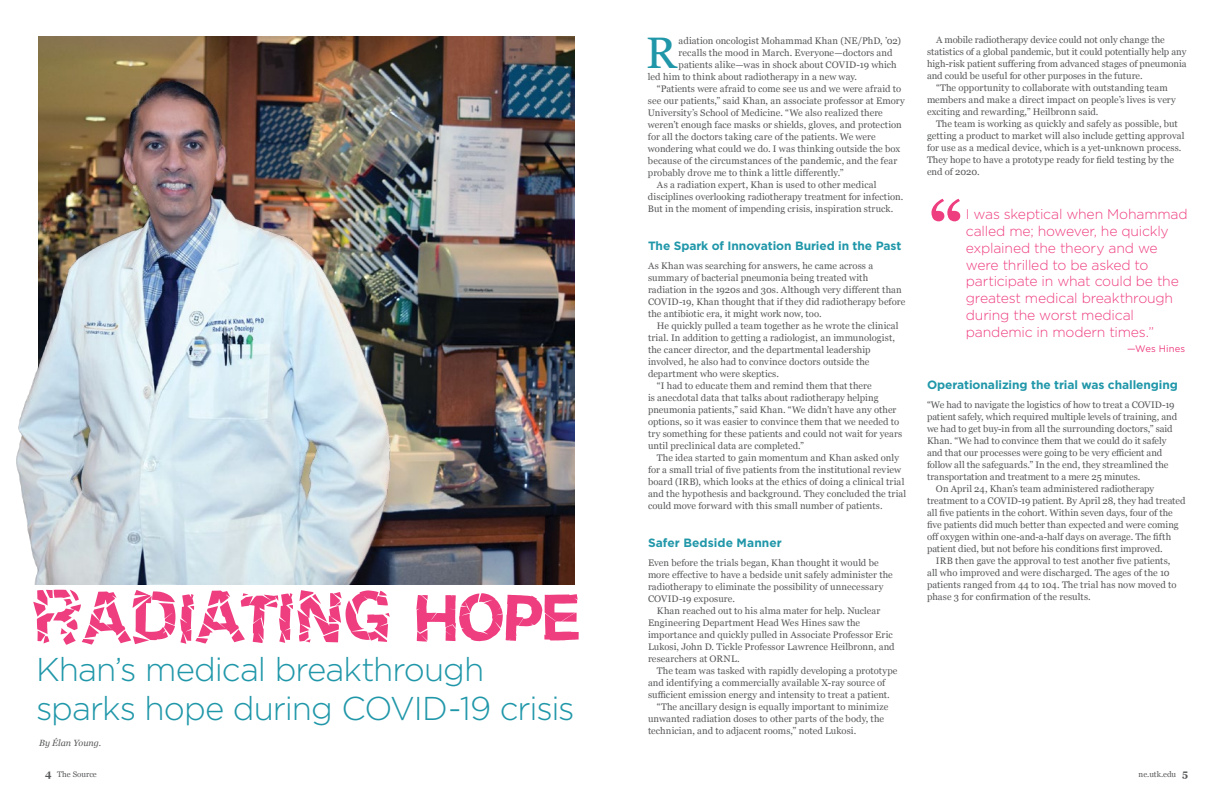
<style>
.page{position:relative;width:1224px;height:792px;background:#fff}
.page>*{position:absolute;margin:0;border:0;box-sizing:border-box;transform-origin:0 0}
.t1{font:74px "Mender Recover";color:#ee3e80}
.t2{font:700 66px "Georgia";color:#ee3e80}
.t3{font:44.1px "Georgia";color:#2097a9}
.t4{font:300 33px/39.6px "Gotham";letter-spacing:-.03em;color:#2097a9}
.t5{font:300 14px/16.8px "Gotham";letter-spacing:-.015em;color:#ee3e80}
.t6{font:700 12px "Gotham";letter-spacing:-.005em;color:#2097a9}
.t7{font:9.5px/12px "Georgia";color:#58595b}
.t8{font:9.5px "Gotham";letter-spacing:.01em;color:#ee3e80}
.t9{font:italic 9px "Georgia";color:#58595b}
.t10{font:8px "Georgia";color:#58595b}
.s1{font-family:"Mender Broken"}
.s2{font-family:"Mender Whole"}
.s3{font-weight:700;font-size:10px}
</style>
<div class="page">
<img style="left:397px;top:36px;width:177px;height:548px">
<img style="left:16px;top:36px;width:381px;height:548px">
<h1 class="t1" style="left:29px;top:577px;width:554px;rotate:-1deg"><span class="s1">R</span>adiating <span class="s2">Hope</span></h1>
<h3 class="t4" style="left:36px;top:649px;width:540px">Khan’s medical breakthrough sparks hope during COVID-19 crisis</h3>
<p class="t9" style="left:39px;top:737px;width:63px">By Élan Young.</p>
<h3 class="t3" style="left:646px;top:20px;width:32px">R</h3>
<p class="t7" style="left:679px;top:34px;width:224px">adiation oncologist Mohammad Khan (NE/PhD, ’02)</p>
<p class="t7" style="left:679px;top:46px;width:215px">recalls the mood in March. Everyone—doctors and</p>
<p class="t7" style="left:679px;top:58px;width:220px">patients alike—was in shock about COVID-19 which</p>
<p class="t7" style="left:648px;top:70px;width:211px">led him to think about radiotherapy in a new way.</p>
<p class="t7" style="left:657px;top:82px;width:246px">“Patients were afraid to come see us and we were afraid to</p>
<p class="t7" style="left:648px;top:94px;width:258px">see our patients,” said Khan, an associate professor at Emory</p>
<p class="t7" style="left:648px;top:106px;width:236px">University’s School of Medicine. “We also realized there</p>
<p class="t7" style="left:648px;top:118px;width:255px">weren’t enough face masks or shields, gloves, and protection</p>
<p class="t7" style="left:648px;top:130px;width:229px">for all the doctors taking care of the patients. We were</p>
<p class="t7" style="left:648px;top:142px;width:254px">wondering what could we do. I was thinking outside the box</p>
<p class="t7" style="left:648px;top:154px;width:251px">because of the circumstances of the pandemic, and the fear</p>
<p class="t7" style="left:648px;top:166px;width:197px">probably drove me to think a little differently.”</p>
<p class="t7" style="left:657px;top:178px;width:221px">As a radiation expert, Khan is used to other medical</p>
<p class="t7" style="left:648px;top:190px;width:257px">disciplines overlooking radiotherapy treatment for infection.</p>
<p class="t7" style="left:648px;top:202px;width:247px">But in the moment of impending crisis, inspiration struck.</p>
<p class="t6" style="left:648px;top:238px;width:255px">The Spark of Innovation Buried in the Past</p>
<p class="t7" style="left:648px;top:259px;width:259px">As Khan was searching for answers, he came across a summary of bacterial pneumonia being treated with radiation in the 1920s and 30s. Although very different than COVID-19, Khan thought that if they did radiotherapy before the antibiotic era, it might work now, too.</p>
<p class="t7" style="left:657px;top:319px;width:243px">He quickly pulled a team together as he wrote the clinical</p>
<p class="t7" style="left:648px;top:331px;width:248px">trial. In addition to getting a radiologist, an immunologist,</p>
<p class="t7" style="left:648px;top:343px;width:224px">the cancer director, and the departmental leadership</p>
<p class="t7" style="left:648px;top:355px;width:223px">involved, he also had to convince doctors outside the</p>
<p class="t7" style="left:648px;top:367px;width:132px">department who were skeptics.</p>
<p class="t7" style="left:657px;top:379px;width:216px">“I had to educate them and remind them that there</p>
<p class="t7" style="left:648px;top:391px;width:232px">is anecdotal data that talks about radiotherapy helping</p>
<p class="t7" style="left:648px;top:403px;width:250px">pneumonia patients,” said Khan. “We didn’t have any other</p>
<p class="t7" style="left:648px;top:415px;width:253px">options, so it was easier to convince them that we needed to</p>
<p class="t7" style="left:648px;top:427px;width:256px">try something for these patients and could not wait for years</p>
<p class="t7" style="left:648px;top:439px;width:158px">until preclinical data are completed.”</p>
<p class="t7" style="left:657px;top:451px;width:244px">The idea started to gain momentum and Khan asked only</p>
<p class="t7" style="left:648px;top:463px;width:255px">for a small trial of five patients from the institutional review</p>
<p class="t7" style="left:648px;top:475px;width:258px">board (IRB), which looks at the ethics of doing a clinical trial</p>
<p class="t7" style="left:648px;top:487px;width:260px">and the hypothesis and background. They concluded the trial</p>
<p class="t7" style="left:648px;top:499px;width:236px">could move forward with this small number of patients.</p>
<p class="t6" style="left:648px;top:535px;width:135px">Safer Bedside Manner</p>
<p class="t7" style="left:648px;top:557px;width:246px">Even before the trials began, Khan thought it would be more effective to have a bedside unit safely administer the radiotherapy to eliminate the possibility of unnecessary COVID-19 exposure.</p>
<p class="t7" style="left:648px;top:605px;width:248px;text-indent:9px">Khan reached out to his alma mater for help. Nuclear Engineering Department Head Wes Hines saw the importance and quickly pulled in Associate Professor Eric Lukosi, John D. Tickle Professor Lawrence Heilbronn, and researchers at ORNL.</p>
<p class="t7" style="left:657px;top:665px;width:242px">The team was tasked with rapidly developing a prototype</p>
<p class="t7" style="left:648px;top:677px;width:239px">and identifying a commercially available X-ray source of</p>
<p class="t7" style="left:648px;top:689px;width:243px">sufficient emission energy and intensity to treat a patient.</p>
<p class="t7" style="left:657px;top:701px;width:233px">“The ancillary design is equally important to minimize</p>
<p class="t7" style="left:648px;top:713px;width:238px">unwanted radiation doses to other parts of the body, the</p>
<p class="t7" style="left:648px;top:725px;width:210px">technician, and to adjacent rooms,” noted Lukosi.</p>
<p class="t7" style="left:936px;top:33px;width:230px">A mobile radiotherapy device could not only change the</p>
<p class="t7" style="left:927px;top:45px;width:261px">statistics of a global pandemic, but it could potentially help any</p>
<p class="t7" style="left:927px;top:57px;width:261px">high-risk patient suffering from advanced stages of pneumonia</p>
<p class="t7" style="left:927px;top:69px;width:217px">and could be useful for other purposes in the future.</p>
<p class="t7" style="left:936px;top:81px;width:233px">“The opportunity to collaborate with outstanding team</p>
<p class="t7" style="left:927px;top:93px;width:250px">members and make a direct impact on people’s lives is very</p>
<p class="t7" style="left:927px;top:105px;width:173px">exciting and rewarding,” Heilbronn said.</p>
<p class="t7" style="left:936px;top:117px;width:243px">The team is working as quickly and safely as possible, but</p>
<p class="t7" style="left:927px;top:129px;width:259px">getting a product to market will also include getting approval</p>
<p class="t7" style="left:927px;top:141px;width:256px">for use as a medical device, which is a yet-unknown process.</p>
<p class="t7" style="left:927px;top:153px;width:249px">They hope to have a prototype ready for field testing by the</p>
<p class="t7" style="left:927px;top:165px;width:54px">end of 2020.</p>
<h3 class="t5" style="left:966px;top:206px;width:223px">I was skeptical when Mohammad called me; however, he quickly explained the theory and we were thrilled to be asked to participate in what could be the greatest medical breakthrough during the worst medical pandemic in modern times.”</h3>
<p class="t8" style="left:1127px;top:342px;width:60px">—Wes Hines</p>
<h2 class="t2" style="left:929px;top:175px;width:36px">“</h2>
<p class="t6" style="left:927px;top:376px;width:252px">Operationalizing the trial was challenging</p>
<p class="t7" style="left:927px;top:398px;width:249px">“We had to navigate the logistics of how to treat a COVID-19</p>
<p class="t7" style="left:927px;top:410px;width:252px">patient safely, which required multiple levels of training, and</p>
<p class="t7" style="left:927px;top:422px;width:247px">we had to get buy-in from all the surrounding doctors,” said</p>
<p class="t7" style="left:927px;top:434px;width:241px">Khan. “We had to convince them that we could do it safely</p>
<p class="t7" style="left:927px;top:446px;width:237px">and that our processes were going to be very efficient and</p>
<p class="t7" style="left:927px;top:458px;width:243px">follow all the safeguards.” In the end, they streamlined the</p>
<p class="t7" style="left:927px;top:470px;width:215px">transportation and treatment to a mere 25 minutes.</p>
<p class="t7" style="left:936px;top:482px;width:220px">On April 24, Khan’s team administered radiotherapy</p>
<p class="t7" style="left:927px;top:494px;width:260px">treatment to a COVID-19 patient. By April 28, they had treated</p>
<p class="t7" style="left:927px;top:506px;width:247px">all five patients in the cohort. Within seven days, four of the</p>
<p class="t7" style="left:927px;top:518px;width:253px">five patients did much better than expected and were coming</p>
<p class="t7" style="left:927px;top:530px;width:246px">off oxygen within one-and-a-half days on average. The fifth</p>
<p class="t7" style="left:927px;top:542px;width:237px">patient died, but not before his conditions first improved.</p>
<p class="t7" style="left:936px;top:554px;width:236px">IRB then gave the approval to test another five patients,</p>
<p class="t7" style="left:927px;top:566px;width:244px">all who improved and were discharged. The ages of the 10</p>
<p class="t7" style="left:927px;top:578px;width:251px">patients ranged from 44 to 104. The trial has now moved to</p>
<p class="t7" style="left:927px;top:590px;width:165px">phase 3 for confirmation of the results.</p>
<p class="t10" style="left:45px;top:768px;width:53px"><span class="s3">4</span> The Source</p>
<p class="t10" style="left:1139px;top:768px;width:51px">ne.utk.edu <span class="s3">5</span></p>
</div>
